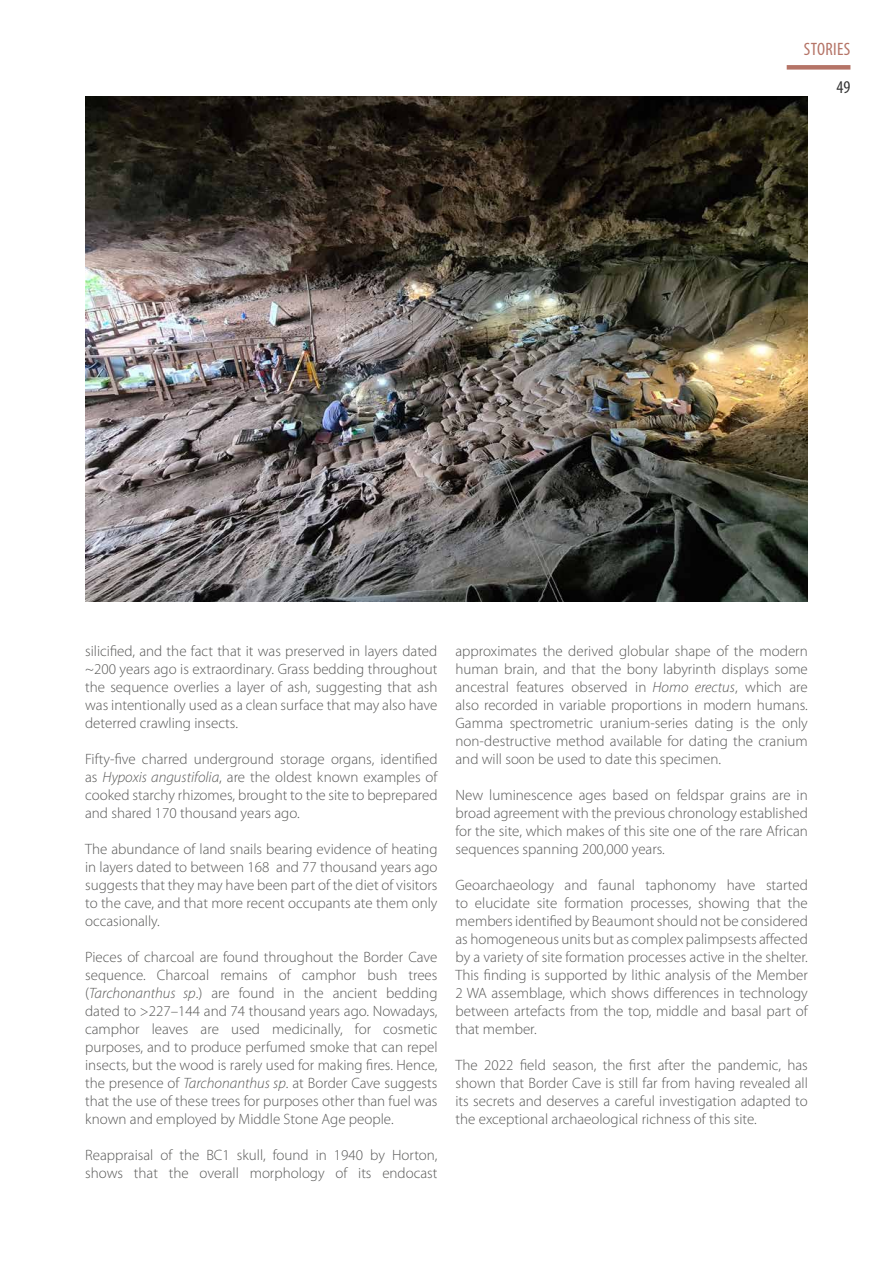
<style>
.page{position:relative;width:893px;height:1263px;background:#fff}
.page>*{position:absolute;margin:0;border:0;box-sizing:border-box;transform-origin:0 0}
.t1{font:condensed 18px "Myriad Pro";letter-spacing:.02em;color:#b57467}
.t2{font:condensed 18px "Myriad Pro";color:#000}
.t3{font:300 15px/18px "Myriad Pro";color:#575756;text-align:justify}
.s1{font-style:italic}
</style>
<div class="page">
<div style="left:787px;top:65px;width:63px;height:5px;background:#b57467"></div>
<img style="left:85px;top:96px;width:723px;height:505px">
<p class="t1" style="left:804px;top:38px;width:48px">STORIES</p>
<p class="t2" style="left:837px;top:76px;width:15px">49</p>
<p class="t3" style="left:85px;top:641px;width:354px">silicifed, and the fact that it was preserved in layers dated ~200 years ago is extraordinary. Grass bedding throughout the sequence overlies a layer of ash, suggesting that ash was intentionally used as a clean surface that may also have deterred crawling insects.</p>
<p class="t3" style="left:85px;top:749px;width:355px">Fifty-fve charred underground storage organs, identifed as <span class="s1">Hypoxis angustifolia</span>, are the oldest known examples of cooked starchy rhizomes, brought to the site to beprepared and shared 170 thousand years ago.</p>
<p class="t3" style="left:85px;top:839px;width:354px">The abundance of land snails bearing evidence of heating in layers dated to between 168 and 77 thousand years ago suggests that they may have been part of the diet of visitors to the cave, and that more recent occupants ate them only occasionally.</p>
<p class="t3" style="left:85px;top:947px;width:354px">Pieces of charcoal are found throughout the Border Cave sequence. Charcoal remains of camphor bush trees (<span class="s1">Tarchonanthus sp</span>.) are found in the ancient bedding dated to &gt;227–144 and 74 thousand years ago. Nowadays, camphor leaves are used medicinally, for cosmetic purposes, and to produce perfumed smoke that can repel insects, but the wood is rarely used for making fres. Hence, the presence of <span class="s1">Tarchonanthus sp</span>. at Border Cave suggests that the use of these trees for purposes other than fuel was known and employed by Middle Stone Age people.</p>
<p class="t3" style="left:85px;top:1145px;width:354px">Reappraisal of the BC1 skull, found in 1940 by Horton, shows that the overall morphology of its endocast</p>
<p class="t3" style="left:455px;top:641px;width:354px">approximates the derived globular shape of the modern human brain, and that the bony labyrinth displays some ancestral features observed in <span class="s1">Homo erectus</span>, which are also recorded in variable proportions in modern humans.<br>Gamma spectrometric uranium-series dating is the only non-destructive method available for dating the cranium and will soon be used to date this specimen.</p>
<p class="t3" style="left:455px;top:785px;width:354px">New luminescence ages based on feldspar grains are in broad agreement with the previous chronology established for the site, which makes of this site one of the rare African sequences spanning 200,000 years.</p>
<p class="t3" style="left:455px;top:875px;width:355px">Geoarchaeology and faunal taphonomy have started to elucidate site formation processes, showing that the members identifed by Beaumont should not be considered as homogeneous units but as complex palimpsests afected by a variety of site formation processes active in the shelter.<br>This fnding is supported by lithic analysis of the Member 2 WA assemblage, which shows diferences in technology between artefacts from the top, middle and basal part of that member.</p>
<p class="t3" style="left:455px;top:1055px;width:354px">The 2022 feld season, the frst after the pandemic, has shown that Border Cave is still far from having revealed all its secrets and deserves a careful investigation adapted to the exceptional archaeological richness of this site.</p>
</div>
